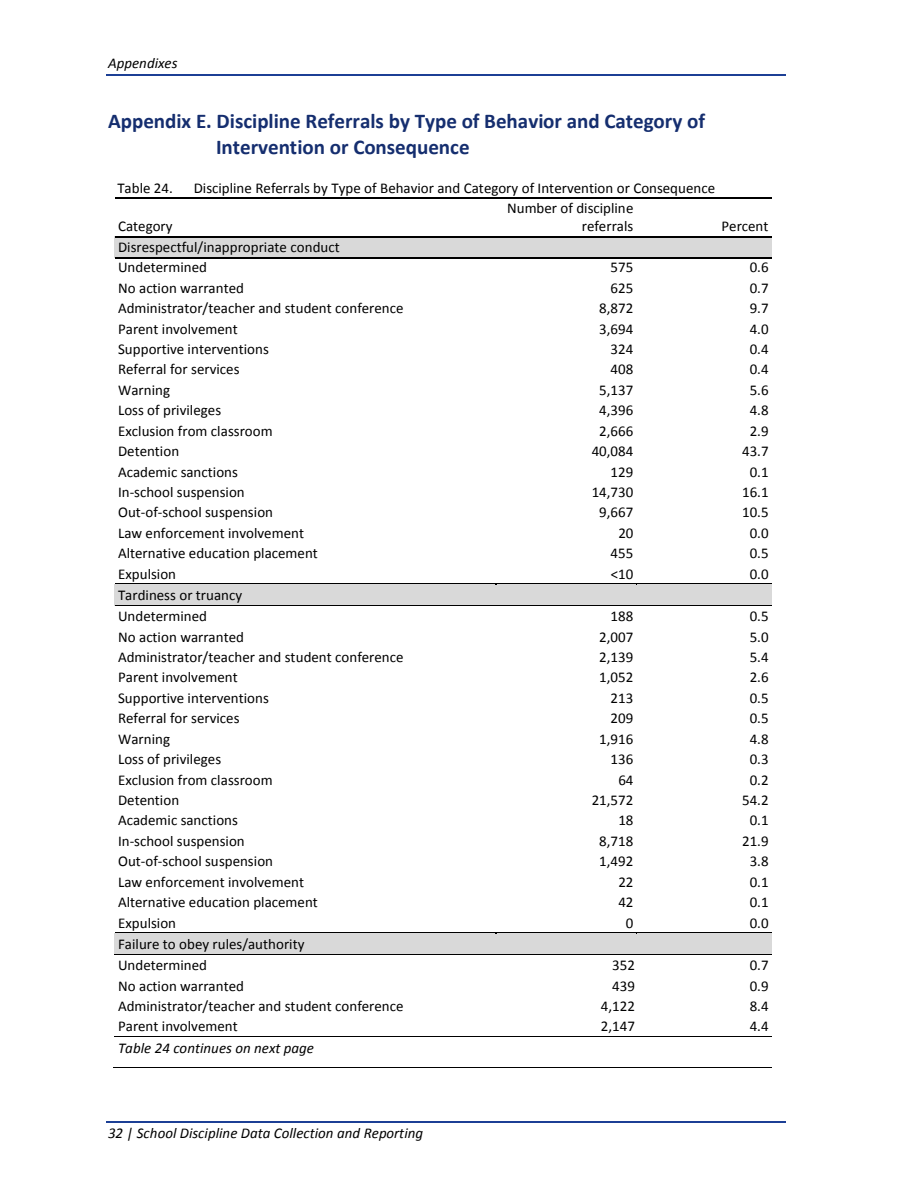
<style>
.page{position:relative;width:918px;height:1188px;background:#fff}
.page>*{position:absolute;margin:0;border:0;box-sizing:border-box;transform-origin:0 0}
.t1{font:700 21px/25.7px "Calibri";color:#152e6f}
.t2{font:15px/18.3px "Calibri";color:#000;text-align:right}
.t3{font:italic 15px "Calibri";letter-spacing:.005em;color:#000}
</style>
<div class="page">
<hr style="left:106px;top:74px;width:679px;height:1px;background:#1c3f95">
<hr style="left:106px;top:1121px;width:679px;height:1px;background:#1c3f95">
<hr style="left:115px;top:198px;width:381px;height:1px;background:#000">
<hr style="left:497px;top:198px;width:140px;height:1px;background:#000">
<hr style="left:638px;top:198px;width:134px;height:1px;background:#000">
<div style="left:118px;top:238px;width:651px;height:18px;background:#d9d9d9"></div>
<hr style="left:115px;top:237px;width:381px;height:1px;background:#000">
<hr style="left:497px;top:237px;width:140px;height:1px;background:#000">
<hr style="left:638px;top:237px;width:134px;height:1px;background:#000">
<hr style="left:115px;top:256px;width:657px;height:1px;background:#d9d9d9">
<hr style="left:115px;top:257px;width:381px;height:1px;background:#000">
<hr style="left:497px;top:257px;width:140px;height:1px;background:#000">
<hr style="left:638px;top:257px;width:134px;height:1px;background:#000">
<div style="left:118px;top:586px;width:651px;height:18px;background:#d9d9d9"></div>
<hr style="left:115px;top:584px;width:381px;height:1px;background:#000">
<hr style="left:115px;top:585px;width:381px;height:1px;background:#d9d9d9">
<hr style="left:497px;top:584px;width:140px;height:1px;background:#000">
<hr style="left:497px;top:585px;width:140px;height:1px;background:#d9d9d9">
<hr style="left:638px;top:584px;width:134px;height:1px;background:#000">
<hr style="left:638px;top:585px;width:134px;height:1px;background:#d9d9d9">
<hr style="left:115px;top:604px;width:657px;height:1px;background:#d9d9d9">
<hr style="left:115px;top:605px;width:381px;height:1px;background:#000">
<hr style="left:497px;top:605px;width:140px;height:1px;background:#000">
<hr style="left:637px;top:605px;width:135px;height:1px;background:#000">
<div style="left:118px;top:935px;width:651px;height:18px;background:#d9d9d9"></div>
<hr style="left:115px;top:933px;width:381px;height:1px;background:#000">
<hr style="left:115px;top:934px;width:381px;height:1px;background:#d9d9d9">
<hr style="left:497px;top:933px;width:140px;height:1px;background:#000">
<hr style="left:497px;top:934px;width:140px;height:1px;background:#d9d9d9">
<hr style="left:638px;top:933px;width:134px;height:1px;background:#000">
<hr style="left:638px;top:934px;width:134px;height:1px;background:#d9d9d9">
<hr style="left:115px;top:953px;width:657px;height:1px;background:#d9d9d9">
<hr style="left:115px;top:954px;width:382px;height:1px;background:#000">
<hr style="left:498px;top:954px;width:140px;height:1px;background:#000">
<hr style="left:639px;top:954px;width:133px;height:1px;background:#000">
<hr style="left:115px;top:1037px;width:382px;height:1px;background:#000">
<hr style="left:498px;top:1037px;width:140px;height:1px;background:#000">
<hr style="left:639px;top:1037px;width:133px;height:1px;background:#000">
<hr style="left:114px;top:1067px;width:658px;height:1px;background:#000">
<p class="t3" style="left:108px;top:57px;width:71px">Appendixes</p>
<h2 class="t1" style="left:216px;top:110px;width:490px;text-indent:-108px">Appendix E. Discipline Referrals by Type of Behavior and Category of<br>Intervention or Consequence</h2>
<p class="t2" style="left:117px;top:180px;width:57px">Table 24.</p>
<p class="t2" style="left:194px;top:180px;width:523px">Discipline Referrals by Type of Behavior and Category of Intervention or Consequence</p>
<p class="t2" style="left:118px;top:218px;width:56px">Category</p>
<p class="t2" style="left:507px;top:200px;width:128px">Number of discipline referrals</p>
<p class="t2" style="left:722px;top:218px;width:48px">Percent</p>
<p class="t2" style="left:118px;top:239px;width:223px">Disrespectful/inappropriate conduct</p>
<p class="t2" style="left:118px;top:259px;width:90px">Undetermined</p>
<p class="t2" style="left:611px;top:259px;width:24px">575</p>
<p class="t2" style="left:750px;top:259px;width:20px">0.6</p>
<p class="t2" style="left:118px;top:280px;width:127px">No action warranted</p>
<p class="t2" style="left:611px;top:280px;width:24px">625</p>
<p class="t2" style="left:750px;top:280px;width:20px">0.7</p>
<p class="t2" style="left:118px;top:300px;width:287px">Administrator/teacher and student conference</p>
<p class="t2" style="left:599px;top:300px;width:36px">8,872</p>
<p class="t2" style="left:750px;top:300px;width:20px">9.7</p>
<p class="t2" style="left:118px;top:321px;width:121px">Parent involvement</p>
<p class="t2" style="left:599px;top:321px;width:36px">3,694</p>
<p class="t2" style="left:750px;top:321px;width:20px">4.0</p>
<p class="t2" style="left:118px;top:341px;width:152px">Supportive interventions</p>
<p class="t2" style="left:611px;top:341px;width:24px">324</p>
<p class="t2" style="left:750px;top:341px;width:20px">0.4</p>
<p class="t2" style="left:118px;top:362px;width:123px">Referral for services</p>
<p class="t2" style="left:611px;top:362px;width:24px">408</p>
<p class="t2" style="left:750px;top:362px;width:20px">0.4</p>
<p class="t2" style="left:118px;top:382px;width:53px">Warning</p>
<p class="t2" style="left:599px;top:382px;width:36px">5,137</p>
<p class="t2" style="left:750px;top:382px;width:20px">5.6</p>
<p class="t2" style="left:118px;top:402px;width:105px">Loss of privileges</p>
<p class="t2" style="left:599px;top:402px;width:36px">4,396</p>
<p class="t2" style="left:750px;top:402px;width:20px">4.8</p>
<p class="t2" style="left:118px;top:423px;width:156px">Exclusion from classroom</p>
<p class="t2" style="left:599px;top:423px;width:36px">2,666</p>
<p class="t2" style="left:750px;top:423px;width:20px">2.9</p>
<p class="t2" style="left:118px;top:443px;width:63px">Detention</p>
<p class="t2" style="left:592px;top:443px;width:43px">40,084</p>
<p class="t2" style="left:742px;top:443px;width:28px">43.7</p>
<p class="t2" style="left:118px;top:464px;width:121px">Academic sanctions</p>
<p class="t2" style="left:611px;top:464px;width:24px">129</p>
<p class="t2" style="left:750px;top:464px;width:20px">0.1</p>
<p class="t2" style="left:118px;top:484px;width:128px">In-school suspension</p>
<p class="t2" style="left:592px;top:484px;width:43px">14,730</p>
<p class="t2" style="left:742px;top:484px;width:28px">16.1</p>
<p class="t2" style="left:118px;top:504px;width:156px">Out-of-school suspension</p>
<p class="t2" style="left:599px;top:504px;width:36px">9,667</p>
<p class="t2" style="left:742px;top:504px;width:28px">10.5</p>
<p class="t2" style="left:118px;top:525px;width:188px">Law enforcement involvement</p>
<p class="t2" style="left:618px;top:525px;width:17px">20</p>
<p class="t2" style="left:750px;top:525px;width:20px">0.0</p>
<p class="t2" style="left:118px;top:545px;width:201px">Alternative education placement</p>
<p class="t2" style="left:611px;top:545px;width:24px">455</p>
<p class="t2" style="left:750px;top:545px;width:20px">0.5</p>
<p class="t2" style="left:118px;top:566px;width:59px">Expulsion</p>
<p class="t2" style="left:611px;top:566px;width:24px">&lt;10</p>
<p class="t2" style="left:750px;top:566px;width:20px">0.0</p>
<p class="t2" style="left:118px;top:587px;width:126px">Tardiness or truancy</p>
<p class="t2" style="left:118px;top:608px;width:90px">Undetermined</p>
<p class="t2" style="left:611px;top:608px;width:24px">188</p>
<p class="t2" style="left:750px;top:608px;width:20px">0.5</p>
<p class="t2" style="left:118px;top:629px;width:127px">No action warranted</p>
<p class="t2" style="left:599px;top:629px;width:36px">2,007</p>
<p class="t2" style="left:750px;top:629px;width:20px">5.0</p>
<p class="t2" style="left:118px;top:649px;width:287px">Administrator/teacher and student conference</p>
<p class="t2" style="left:599px;top:649px;width:36px">2,139</p>
<p class="t2" style="left:750px;top:649px;width:20px">5.4</p>
<p class="t2" style="left:118px;top:670px;width:121px">Parent involvement</p>
<p class="t2" style="left:599px;top:670px;width:36px">1,052</p>
<p class="t2" style="left:750px;top:670px;width:20px">2.6</p>
<p class="t2" style="left:118px;top:690px;width:152px">Supportive interventions</p>
<p class="t2" style="left:611px;top:690px;width:24px">213</p>
<p class="t2" style="left:750px;top:690px;width:20px">0.5</p>
<p class="t2" style="left:118px;top:710px;width:123px">Referral for services</p>
<p class="t2" style="left:611px;top:710px;width:24px">209</p>
<p class="t2" style="left:750px;top:710px;width:20px">0.5</p>
<p class="t2" style="left:118px;top:731px;width:53px">Warning</p>
<p class="t2" style="left:599px;top:731px;width:36px">1,916</p>
<p class="t2" style="left:750px;top:731px;width:20px">4.8</p>
<p class="t2" style="left:118px;top:751px;width:105px">Loss of privileges</p>
<p class="t2" style="left:611px;top:751px;width:24px">136</p>
<p class="t2" style="left:750px;top:751px;width:20px">0.3</p>
<p class="t2" style="left:118px;top:772px;width:156px">Exclusion from classroom</p>
<p class="t2" style="left:618px;top:772px;width:17px">64</p>
<p class="t2" style="left:750px;top:772px;width:20px">0.2</p>
<p class="t2" style="left:118px;top:792px;width:63px">Detention</p>
<p class="t2" style="left:592px;top:792px;width:43px">21,572</p>
<p class="t2" style="left:742px;top:792px;width:28px">54.2</p>
<p class="t2" style="left:118px;top:813px;width:121px">Academic sanctions</p>
<p class="t2" style="left:618px;top:813px;width:17px">18</p>
<p class="t2" style="left:750px;top:813px;width:20px">0.1</p>
<p class="t2" style="left:118px;top:833px;width:128px">In-school suspension</p>
<p class="t2" style="left:599px;top:833px;width:36px">8,718</p>
<p class="t2" style="left:742px;top:833px;width:28px">21.9</p>
<p class="t2" style="left:118px;top:853px;width:156px">Out-of-school suspension</p>
<p class="t2" style="left:599px;top:853px;width:36px">1,492</p>
<p class="t2" style="left:750px;top:853px;width:20px">3.8</p>
<p class="t2" style="left:118px;top:874px;width:188px">Law enforcement involvement</p>
<p class="t2" style="left:618px;top:874px;width:17px">22</p>
<p class="t2" style="left:750px;top:874px;width:20px">0.1</p>
<p class="t2" style="left:118px;top:894px;width:201px">Alternative education placement</p>
<p class="t2" style="left:618px;top:894px;width:17px">42</p>
<p class="t2" style="left:750px;top:894px;width:20px">0.1</p>
<p class="t2" style="left:118px;top:915px;width:59px">Expulsion</p>
<p class="t2" style="left:626px;top:915px;width:9px">0</p>
<p class="t2" style="left:750px;top:915px;width:20px">0.0</p>
<p class="t2" style="left:118px;top:936px;width:188px">Failure to obey rules/authority</p>
<p class="t2" style="left:118px;top:957px;width:90px">Undetermined</p>
<p class="t2" style="left:612px;top:957px;width:24px">352</p>
<p class="t2" style="left:750px;top:957px;width:20px">0.7</p>
<p class="t2" style="left:118px;top:978px;width:127px">No action warranted</p>
<p class="t2" style="left:612px;top:978px;width:24px">439</p>
<p class="t2" style="left:750px;top:978px;width:20px">0.9</p>
<p class="t2" style="left:118px;top:998px;width:287px">Administrator/teacher and student conference</p>
<p class="t2" style="left:601px;top:998px;width:36px">4,122</p>
<p class="t2" style="left:750px;top:998px;width:20px">8.4</p>
<p class="t2" style="left:118px;top:1018px;width:121px">Parent involvement</p>
<p class="t2" style="left:601px;top:1018px;width:36px">2,147</p>
<p class="t2" style="left:750px;top:1018px;width:20px">4.4</p>
<p class="t3" style="left:118px;top:1041px;width:197px">Table 24 continues on next page</p>
<p class="t3" style="left:108px;top:1127px;width:317px">32 | School Discipline Data Collection and Reporting</p>
</div>
